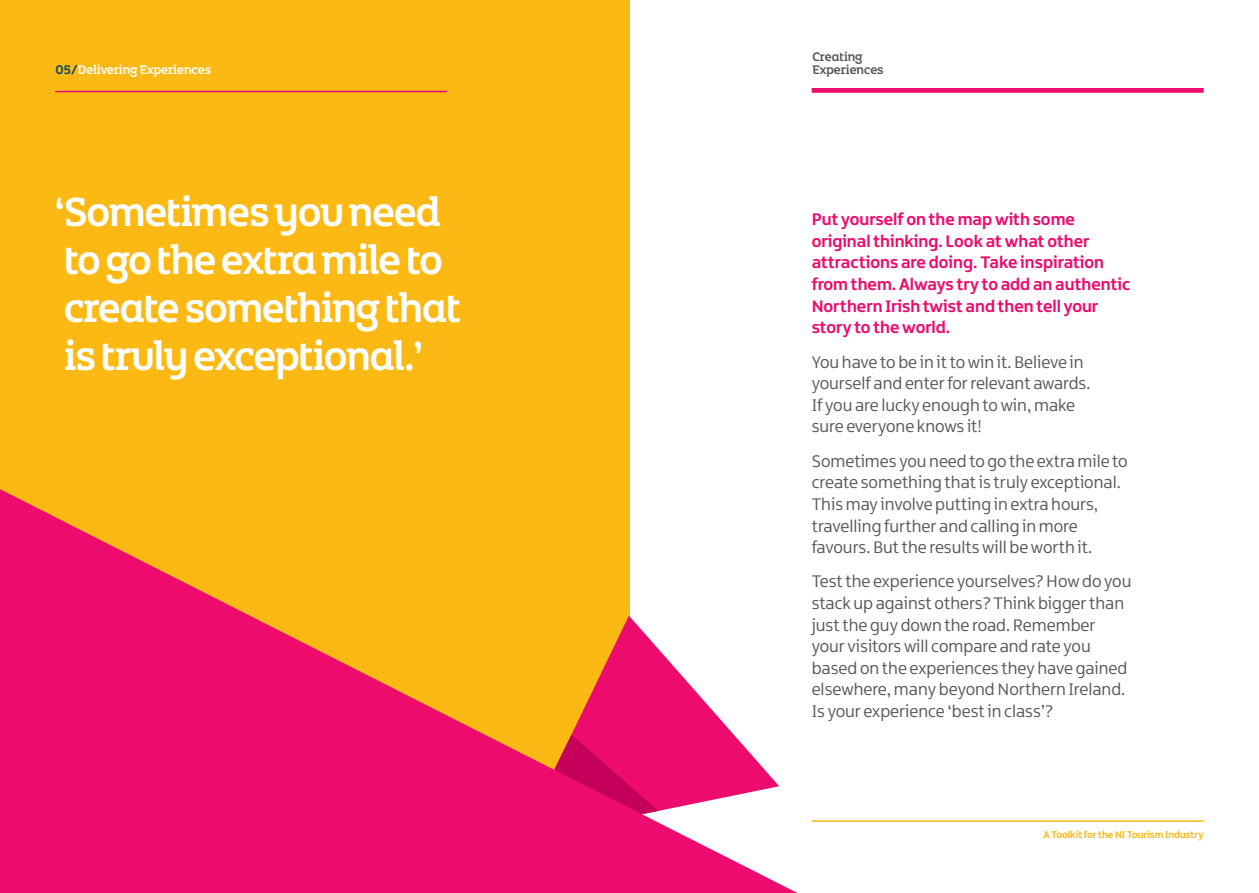
<style>
.page{position:relative;width:1259px;height:893px;background:#fff}
.page>*{position:absolute;margin:0;border:0;box-sizing:border-box;transform-origin:0 0}
.t1{font:43.5px/48px "Northern Ireland Headline";letter-spacing:-.02em;color:#fff}
.t2{font:18px/21.6px "Northern Ireland";color:#58595b}
.t3{font:700 18px/21.6px "Northern Ireland";color:#ed0c6e}
.t4{font:13.5px "Northern Ireland Headline";color:#fff}
.t5{font:13.5px/13.2px "Northern Ireland Headline";color:#58595b}
.t6{font:700 10.5px "Northern Ireland";color:#fdb913}
.s1{color:#004a6e}
</style>
<div class="page">
<div style="left:0;top:0;width:629px;height:893px;background:#fdb913"></div>
<svg style="left:0;top:489px;width:797px;height:404px;fill:#ed0c6e"></svg>
<hr style="left:55px;top:91px;width:392px;height:1px;background:#ed0c6e">
<div style="left:811px;top:88px;width:392px;height:5px;background:#ed0c6e"></div>
<hr style="left:811px;top:820px;width:392px;height:2px;background:#fdb913">
<p class="t4" style="left:55px;top:61px;width:157px"><span class="s1">05/</span>Delivering Experiences</p>
<h1 class="t1" style="left:55px;top:187px;width:407px">‘Sometimes you need to go the extra mile to create something that is truly exceptional.’</h1>
<p class="t5" style="left:812px;top:50px;width:73px">Creating<br>Experiences</p>
<p class="t3" style="left:811px;top:208px;width:320px">Put yourself on the map with some original thinking. Look at what other attractions are doing. Take inspiration from them. Always try to add an authentic Northern Irish twist and then tell your story to the world.</p>
<p class="t2" style="left:811px;top:351px;width:280px">You have to be in it to win it. Believe in yourself and enter for relevant awards.<br>If you are lucky enough to win, make sure everyone knows it!</p>
<p class="t2" style="left:811px;top:450px;width:318px">Sometimes you need to go the extra mile to create something that is truly exceptional.<br>This may involve putting in extra hours, travelling further and calling in more favours. But the results will be worth it.</p>
<p class="t2" style="left:811px;top:571px;width:321px">Test the experience yourselves? How do you stack up against others? Think bigger than just the guy down the road. Remember your visitors will compare and rate you based on the experiences they have gained elsewhere, many beyond Northern Ireland.<br>Is your experience ‘best in class’?</p>
<p class="t6" style="left:1043px;top:828px;width:162px">A Toolkit for the NI Tourism Industry</p>
</div>
